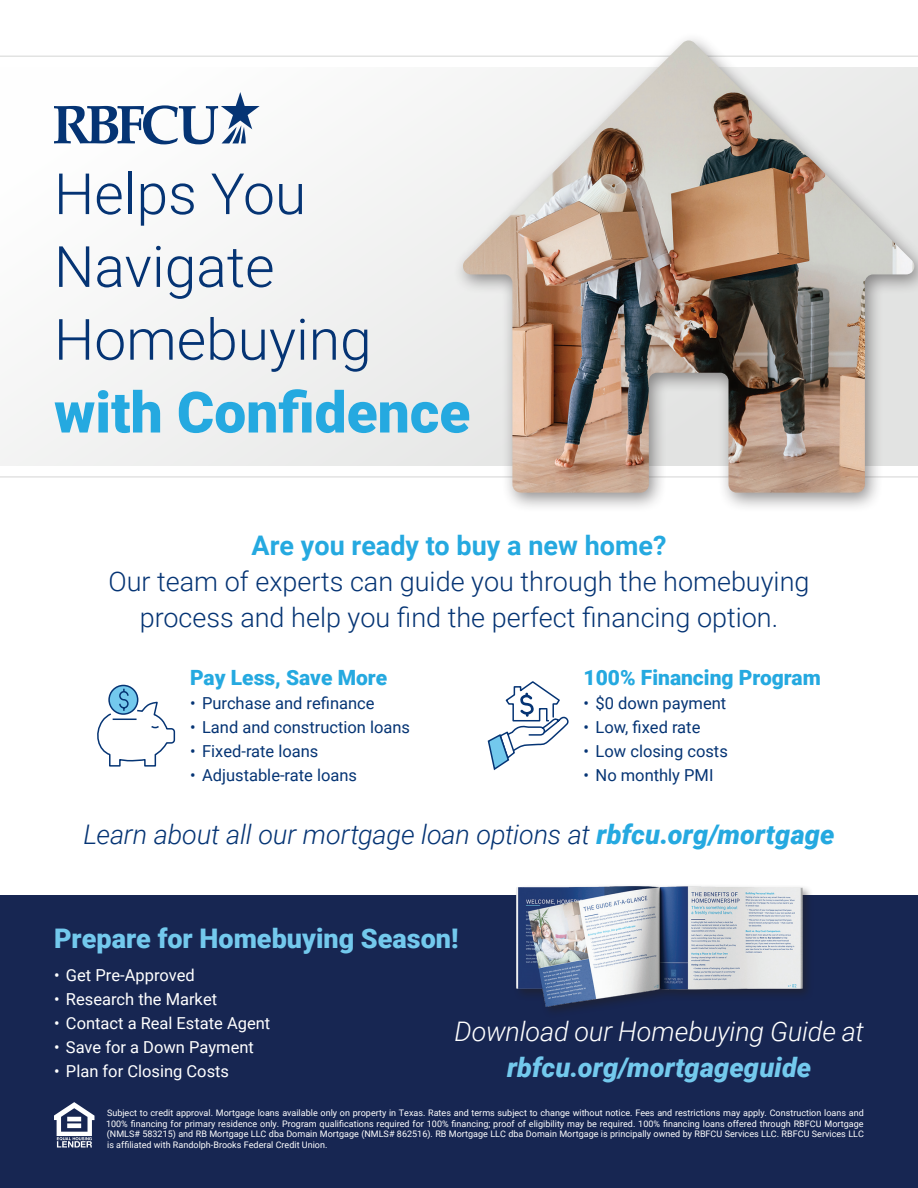
<style>
.page{position:relative;width:918px;height:1188px;background:#fff}
.page>*{position:absolute;margin:0;border:0;box-sizing:border-box;transform-origin:0 0}
.t1{font:300 57px/72.8px "Roboto";color:#053474}
.t2{font:300 27px/36px "Roboto";color:#053474;text-align:center}
.t3{font:italic 300 27px "Roboto";letter-spacing:-.005em;color:#053474}
.t4{font:italic 300 27px "Roboto";letter-spacing:-.01em;color:#fff}
.t5{font:900 27px "Roboto";color:#73c9ed}
.t6{font:700 27px "Roboto";color:#25a9e0}
.t7{font:italic 900 27px "Roboto";letter-spacing:.005em;color:#73c9ed}
.t8{font:900 21px "Roboto";color:#25a9e0}
.t9{font:16.5px "Roboto";color:#053474}
.t10{font:16.5px "Roboto";color:#fff}
.t11{font:9px/10.5px "Roboto";color:#fff;text-align:justify}
.s1{font-weight:900;color:#25a9e0}
</style>
<div class="page">
<div style="left:0;top:895px;width:918px;height:293px;background:#172652"></div>
<hr style="left:0;top:56px;width:918px;height:1px;background:#e2e3e2">
<hr style="left:0;top:476px;width:918px;height:2px;background:#e2e3e2">
<div style="left:0;top:68px;width:918px;height:398px;background:#f4f5f4"></div>
<div style="left:452px;top:32px;width:466px;height:482px;background:#231f20;opacity:.5"></div>
<img style="left:461px;top:40px;width:455px;height:453px">
<div style="left:513px;top:883px;width:301px;height:135px;background:#231f20;opacity:.5"></div>
<img style="left:516px;top:886px;width:286px;height:120px">
<svg style="left:54px;top:92px;width:206px;height:52px"></svg>
<div style="left:108px;top:685px;width:30px;height:30px;border:2px solid #053474;border-radius:50%"></div>
<svg style="left:97px;top:687px;width:79px;height:80px"></svg>
<svg style="left:487px;top:681px;width:82px;height:90px"></svg>
<svg style="left:54px;top:1102px;width:40px;height:46px"></svg>
<h1 class="t1" style="left:54px;top:155px;width:418px">Helps You<br>Navigate<br>Homebuying <span class="s1">with Confidence</span></h1>
<h2 class="t6" style="left:252px;top:527px;width:416px">Are you ready to buy a new home?</h2>
<p class="t2" style="left:108px;top:562px;width:703px">Our team of experts can guide you through the homebuying process and help you find the perfect financing option.</p>
<h3 class="t8" style="left:190px;top:663px;width:199px">Pay Less, Save More</h3>
<p class="t9" style="left:190px;top:692px;width:186px">• Purchase and refinance</p>
<p class="t9" style="left:190px;top:716px;width:222px">• Land and construction loans</p>
<p class="t9" style="left:190px;top:740px;width:130px">• Fixed-rate loans</p>
<p class="t9" style="left:190px;top:764px;width:169px">• Adjustable-rate loans</p>
<h3 class="t8" style="left:584px;top:663px;width:239px">100% Financing Program</h3>
<p class="t9" style="left:584px;top:692px;width:144px">• $0 down payment</p>
<p class="t9" style="left:584px;top:716px;width:118px">• Low, fixed rate</p>
<p class="t9" style="left:584px;top:740px;width:146px">• Low closing costs</p>
<p class="t9" style="left:584px;top:764px;width:131px">• No monthly PMI</p>
<h2 class="t3" style="left:83px;top:815px;width:753px">Learn about all our mortgage loan options at <span class="s1">rbfcu.org/mortgage</span></h2>
<h2 class="t5" style="left:54px;top:920px;width:406px">Prepare for Homebuying Season!</h2>
<p class="t10" style="left:54px;top:964px;width:142px">• Get Pre-Approved</p>
<p class="t10" style="left:54px;top:988px;width:165px">• Research the Market</p>
<p class="t10" style="left:54px;top:1012px;width:218px">• Contact a Real Estate Agent</p>
<p class="t10" style="left:54px;top:1036px;width:201px">• Save for a Down Payment</p>
<p class="t10" style="left:54px;top:1060px;width:177px">• Plan for Closing Costs</p>
<h2 class="t4" style="left:455px;top:1013px;width:411px">Download our Homebuying Guide at</h2>
<h2 class="t7" style="left:507px;top:1049px;width:306px">rbfcu.org/mortgageguide</h2>
<p class="t11" style="left:106px;top:1107px;width:759px">Subject to credit approval. Mortgage loans available only on property in Texas. Rates and terms subject to change without notice. Fees and restrictions may apply. Construction loans and 100% financing for primary residence only. Program qualifications required for 100% financing; proof of eligibility may be required. 100% financing loans offered through RBFCU Mortgage (NMLS# 583215) and RB Mortgage LLC dba Domain Mortgage (NMLS# 862516). RB Mortgage LLC dba Domain Mortgage is principally owned by RBFCU Services LLC. RBFCU Services LLC is affiliated with Randolph-Brooks Federal Credit Union.</p>
</div>
